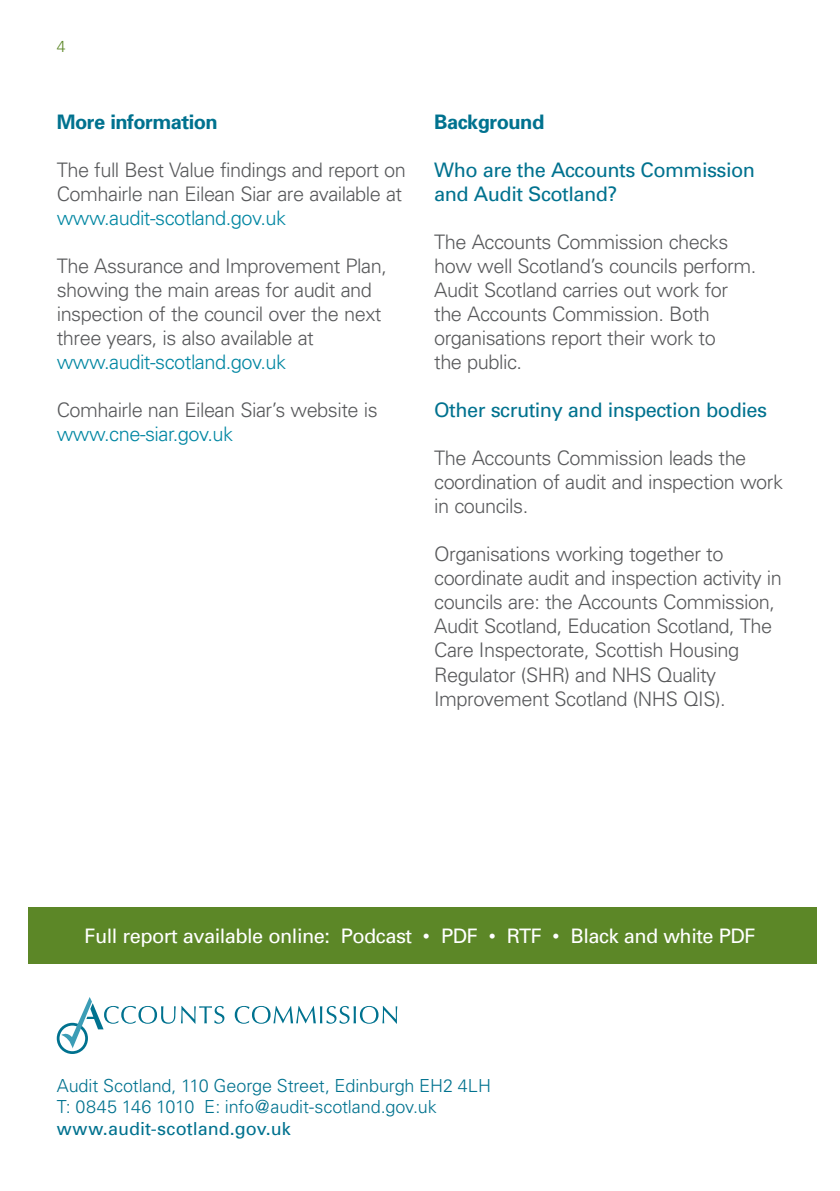
<style>
.page{position:relative;width:840px;height:1191px;background:#fff}
.page>*{position:absolute;margin:0;border:0;box-sizing:border-box;transform-origin:0 0}
.Paragraph{font:300 20px/24px "Univers";letter-spacing:-.025em;color:#58595b}
.Heading_2{font:300 20px/24px "Univers";letter-spacing:-.025em;color:#58595b}
.Heading_2-2{font:20px/24px "Univers";letter-spacing:-.025em;color:#00728f}
.Heading_3{font:20px "Univers";letter-spacing:-.025em;color:#fff}
.Heading_3-2{font:700 20px "Univers";letter-spacing:-.025em;color:#00728f}
.Paragraph-2{font:300 20px "Univers";letter-spacing:-.025em;color:#0086a2}
.t1{font:300 18px "Univers";letter-spacing:-.005em;color:#00728f}
.t2{font:18px "Univers";color:#00728f}
.Folio{font:300 16px "Univers";color:#5c8727}
.s1{color:#0086a2}
</style>
<div class="page">
<div style="left:28px;top:907px;width:788px;height:57px;background:#5c8727"></div>
<svg style="left:234px;top:1006px;width:163px;height:17px"></svg>
<div style="left:57px;top:1022px;width:31px;height:32px;border:3px solid #00728f;border-radius:50%"></div>
<svg style="left:61px;top:997px;width:163px;height:51px"></svg>
<p class="Folio" style="left:57px;top:37px;width:10px">4</p>
<p class="Heading_3-2" style="left:57px;top:110px;width:162px">More information</p>
<p class="Paragraph" style="left:57px;top:158px;width:350px">The full Best Value findings and report on<br>Comhairle nan Eilean Siar are available at</p>
<p class="Paragraph-2" style="left:57px;top:206px;width:231px">www.audit-scotland.gov.uk</p>
<p class="Paragraph" style="left:57px;top:254px;width:331px">The Assurance and Improvement Plan, showing the main areas for audit and inspection of the council over the next three years, is also available at <span class="s1">www.audit-scotland.gov.uk</span></p>
<p class="Paragraph" style="left:57px;top:398px;width:322px">Comhairle nan Eilean Siar’s website is <span class="s1">www.cne-siar.gov.uk</span></p>
<p class="Heading_3-2" style="left:434px;top:110px;width:111px">Background</p>
<p class="Heading_2-2" style="left:434px;top:158px;width:322px">Who are the Accounts Commission and Audit Scotland?</p>
<p class="Heading_2" style="left:434px;top:230px;width:323px">The Accounts Commission checks how well Scotland’s councils perform.<br>Audit Scotland carries out work for the Accounts Commission. Both organisations report their work to<br>the public.</p>
<p class="Heading_2-2" style="left:434px;top:398px;width:334px">Other scrutiny and inspection bodies</p>
<p class="Paragraph" style="left:434px;top:446px;width:350px">The Accounts Commission leads the coordination of audit and inspection work in councils.</p>
<p class="Paragraph" style="left:434px;top:542px;width:349px">Organisations working together to coordinate audit and inspection activity in councils are: the Accounts Commission, Audit Scotland, Education Scotland, The Care Inspectorate, Scottish Housing Regulator (SHR) and NHS Quality Improvement Scotland (NHS QIS).</p>
<p class="Heading_3" style="left:84px;top:924px;width:672px">Full report available online: Podcast • PDF • RTF • Black and white PDF</p>
<p class="t1" style="left:57px;top:1074px;width:435px">Audit Scotland, 110 George Street, Edinburgh EH2 4LH</p>
<p class="t1" style="left:57px;top:1096px;width:381px">T: 0845 146 1010 E: info@audit-scotland.gov.uk</p>
<p class="t2" style="left:57px;top:1118px;width:235px">www.audit-scotland.gov.uk</p>
</div>
